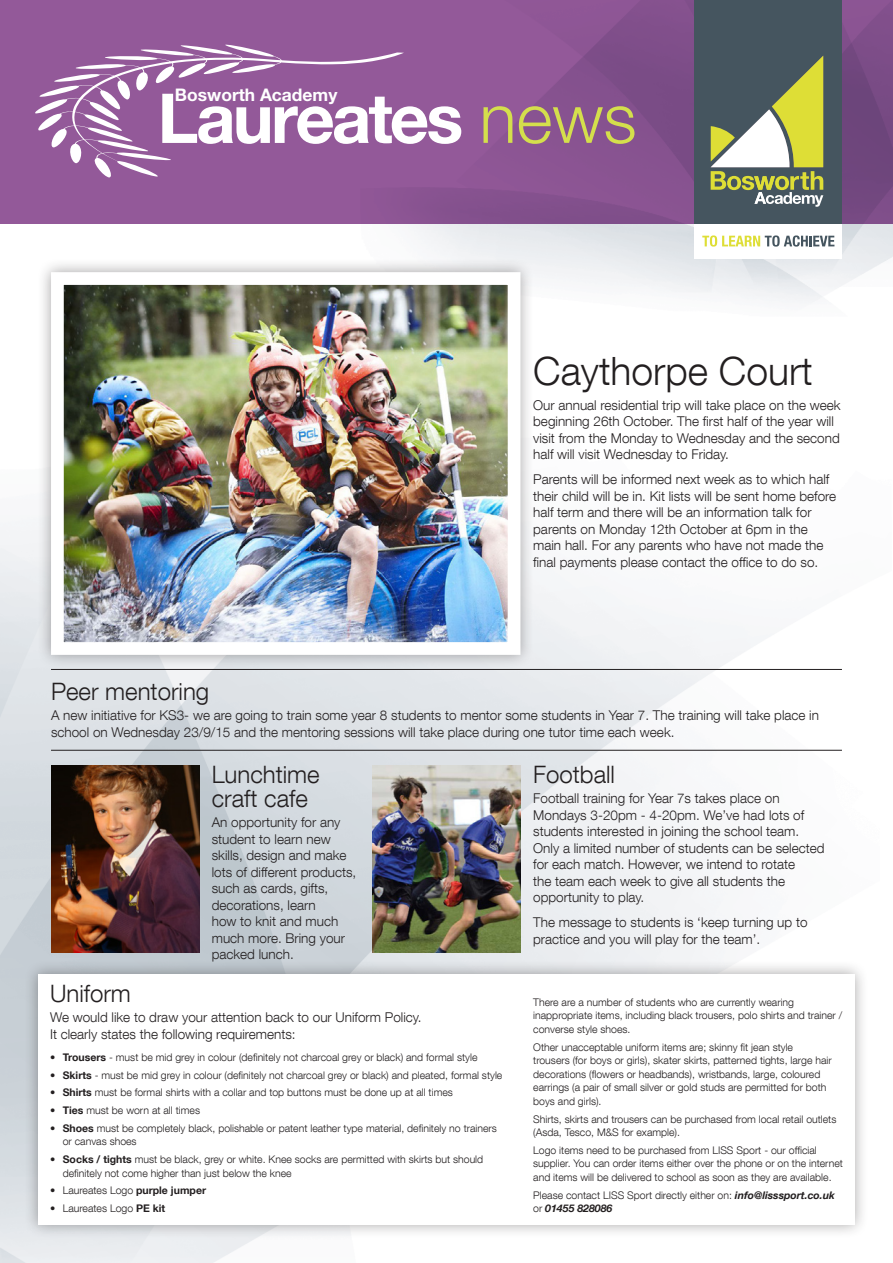
<style>
.page{position:relative;width:893px;height:1263px;background:#fff}
.page>*{position:absolute;margin:0;border:0;box-sizing:border-box;transform-origin:0 0}
.quote{font:300 69px "Helvetica Neue LT Com";color:#d4df4c}
.heading{font:300 39px "Helvetica Neue LT Com";color:#231f20}
.heading_smaller{font:300 24px/24px "Helvetica Neue LT Com";color:#231f20}
.t1{font:700 17.4px "Helvetica Neue";color:#fff}
.body{font:300 13.5px/16.5px "Helvetica Neue LT Com";color:#231f20}
.body-2{font:300 10.5px/13.5px "Helvetica Neue LT Com";color:#231f20}
.small_bullet{font:300 10.5px/13.5px "Helvetica Neue LT Com";color:#231f20}
.s1{font-weight:700}
.s2{font-weight:700;font-style:italic}
</style>
<div class="page">
<div style="left:0;top:0;width:893px;height:223px;background:#935999"></div>
<img style="left:344px;top:0;width:549px;height:304px">
<div style="left:694px;top:0;width:148px;height:259px;background:#fff"></div>
<div style="left:694px;top:0;width:148px;height:223px;background:#45555f"></div>
<svg style="left:711px;top:56px;width:112px;height:151px"></svg>
<svg style="left:702px;top:235px;width:132px;height:12px"></svg>
<img style="left:0;top:518px;width:842px;height:745px">
<div style="left:37px;top:258px;width:498px;height:411px;background:#231f20;opacity:.4"></div>
<img style="left:45px;top:266px;width:482px;height:395px">
<svg style="left:35px;top:45px;width:369px;height:132px"></svg>
<svg style="left:162px;top:94px;width:299px;height:50px"></svg>
<hr style="left:51px;top:669px;width:791px;height:1px;background:#231f20">
<hr style="left:51px;top:750px;width:791px;height:1px;background:#231f20">
<img style="left:51px;top:765px;width:148px;height:187px">
<img style="left:372px;top:765px;width:148px;height:187px">
<div style="left:24px;top:960px;width:845px;height:279px;background:#231f20;opacity:.4"></div>
<div style="left:38px;top:974px;width:817px;height:251px;background:#fff"></div>
<p class="t1" style="left:175px;top:81px;width:164px">Bosworth Academy</p>
<p class="quote" style="left:479px;top:76px;width:159px">news</p>
<p class="heading" style="left:533px;top:347px;width:281px">Caythorpe Court</p>
<p class="body" style="left:533px;top:396px;width:309px">Our annual residential trip will take place on the week beginning 26th October. The first half of the year will visit from the Monday to Wednesday and the second half will visit Wednesday to Friday.</p>
<p class="body" style="left:533px;top:471px;width:305px">Parents will be informed next week as to which half their child will be in. Kit lists will be sent home before half term and there will be an information talk for parents on Monday 12th October at 6pm in the main hall. For any parents who have not made the final payments please contact the office to do so.</p>
<p class="heading_smaller" style="left:51px;top:679px;width:160px">Peer mentoring</p>
<p class="body" style="left:51px;top:707px;width:769px">A new initiative for KS3- we are going to train some year 8 students to mentor some students in Year 7. The training will take place in school on Wednesday 23/9/15 and the mentoring sessions will take place during one tutor time each week.</p>
<p class="heading_smaller" style="left:212px;top:761px;width:109px">Lunchtime craft cafe</p>
<p class="body" style="left:212px;top:814px;width:146px">An opportunity for any student to learn new skills, design and make lots of different products, such as cards, gifts, decorations, learn<br>how to knit and much much more. Bring your packed lunch.</p>
<p class="heading_smaller" style="left:533px;top:761px;width:83px">Football</p>
<p class="body" style="left:533px;top:790px;width:293px">Football training for Year 7s takes place on Mondays 3-20pm - 4-20pm. We’ve had lots of students interested in joining the school team.<br>Only a limited number of students can be selected for each match. However, we intend to rotate<br>the team each week to give all students the opportunity to play.</p>
<p class="body" style="left:533px;top:914px;width:276px">The message to students is ‘keep turning up to practice and you will play for the team’.</p>
<p class="heading_smaller" style="left:50px;top:980px;width:82px">Uniform</p>
<p class="body" style="left:50px;top:1009px;width:373px">We would like to draw your attention back to our Uniform Policy.<br>It clearly states the following requirements:</p>
<p class="small_bullet" style="left:50px;top:1050px;width:429px">• <span class="s1">Trousers</span> - must be mid grey in colour (definitely not charcoal grey or black) and formal style</p>
<p class="small_bullet" style="left:50px;top:1068px;width:454px">• <span class="s1">Skirts</span> - must be mid grey in colour (definitely not charcoal grey or black) and pleated, formal style</p>
<p class="small_bullet" style="left:50px;top:1086px;width:404px">• <span class="s1">Shirts</span> must be formal shirts with a collar and top buttons must be done up at all times</p>
<p class="small_bullet" style="left:50px;top:1103px;width:152px">• <span class="s1">Ties</span> must be worn at all times</p>
<p class="small_bullet" style="left:63px;top:1121px;width:436px;text-indent:-13px">• <span class="s1">Shoes</span> must be completely black, polishable or patent leather type material, definitely no trainers or canvas shoes</p>
<p class="small_bullet" style="left:63px;top:1152px;width:422px;text-indent:-13px">• <span class="s1">Socks / tights</span> must be black, grey or white. Knee socks are permitted with skirts but should definitely not come higher than just below the knee</p>
<p class="small_bullet" style="left:50px;top:1184px;width:158px">• Laureates Logo <span class="s1">purple jumper</span></p>
<p class="small_bullet" style="left:50px;top:1201px;width:117px">• Laureates Logo <span class="s1">PE kit</span></p>
<p class="body-2" style="left:533px;top:995px;width:311px">There are a number of students who are currently wearing inappropriate items, including black trousers, polo shirts and trainer / converse style shoes.</p>
<p class="body-2" style="left:533px;top:1040px;width:300px">Other unacceptable uniform items are; skinny fit jean style trousers (for boys or girls), skater skirts, patterned tights, large hair decorations (flowers or headbands), wristbands, large, coloured earrings (a pair of small silver or gold studs are permitted for both boys and girls).</p>
<p class="body-2" style="left:533px;top:1112px;width:305px">Shirts, skirts and trousers can be purchased from local retail outlets (Asda, Tesco, M&amp;S for example).</p>
<p class="body-2" style="left:533px;top:1143px;width:311px">Logo items need to be purchased from LISS Sport - our official supplier. You can order items either over the phone or on the internet and items will be delivered to school as soon as they are available.</p>
<p class="body-2" style="left:533px;top:1188px;width:303px">Please contact LISS Sport directly either on: <span class="s2">info@lisssport.co.uk </span>or <span class="s2">01455 828086</span></p>
</div>
